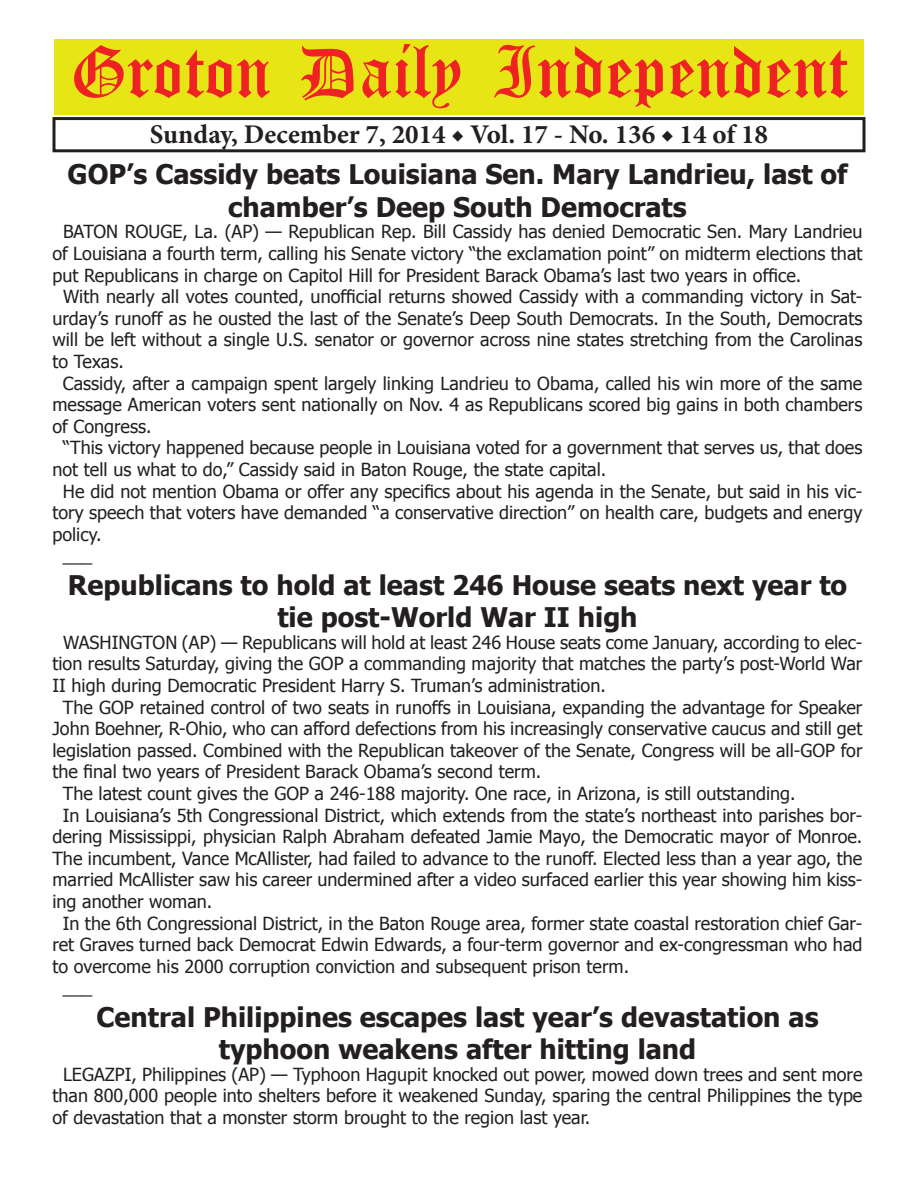
<style>
.page{position:relative;width:918px;height:1188px;background:#fff}
.page>*{position:absolute;margin:0;border:0;box-sizing:border-box;transform-origin:0 0}
.t1{font:54px "Old English Five";color:#ee2123}
.t2{font:700 27px/32.4px "Tahoma";color:#231f20;text-align:center}
.t3{font:700 27px "Minion Pro";color:#231f20}
.t4{font:18px/21.6px "Tahoma";color:#231f20;text-align:justify}
</style>
<div class="page">
<div style="left:52px;top:117px;width:814px;height:35px;border:3px solid #231f20"></div>
<div style="left:54px;top:40px;width:810px;height:75px;background:#e7e515"></div>
<h1 class="t1" style="left:70px;top:47px;width:779px">Groton Daily Independent</h1>
<h2 class="t3" style="left:150px;top:116px;width:620px">Sunday, December 7, 2014 ◆ Vol. 17 - No. 136 ◆ 14 of 18</h2>
<h2 class="t2" style="left:68px;top:157px;width:781px">GOP’s Cassidy beats Louisiana Sen. Mary Landrieu, last of chamber’s Deep South Democrats</h2>
<p class="t4" style="left:63px;top:220px;width:801px">BATON ROUGE, La. (AP) — Republican Rep. Bill Cassidy has denied Democratic Sen. Mary Landrieu</p>
<p class="t4" style="left:53px;top:242px;width:811px">of Louisiana a fourth term, calling his Senate victory “the exclamation point” on midterm elections that</p>
<p class="t4" style="left:53px;top:263px;width:750px">put Republicans in charge on Capitol Hill for President Barack Obama’s last two years in office.</p>
<p class="t4" style="left:63px;top:285px;width:801px">With nearly all votes counted, unofficial returns showed Cassidy with a commanding victory in Sat-</p>
<p class="t4" style="left:52px;top:307px;width:811px">urday’s runoff as he ousted the last of the Senate’s Deep South Democrats. In the South, Democrats</p>
<p class="t4" style="left:52px;top:328px;width:811px">will be left without a single U.S. senator or governor across nine states stretching from the Carolinas</p>
<p class="t4" style="left:52px;top:350px;width:73px">to Texas.</p>
<p class="t4" style="left:63px;top:371px;width:801px">Cassidy, after a campaign spent largely linking Landrieu to Obama, called his win more of the same</p>
<p class="t4" style="left:52px;top:393px;width:811px">message American voters sent nationally on Nov. 4 as Republicans scored big gains in both chambers</p>
<p class="t4" style="left:52px;top:415px;width:101px">of Congress.</p>
<p class="t4" style="left:63px;top:436px;width:801px">“This victory happened because people in Louisiana voted for a government that serves us, that does</p>
<p class="t4" style="left:52px;top:458px;width:555px">not tell us what to do,” Cassidy said in Baton Rouge, the state capital.</p>
<p class="t4" style="left:63px;top:479px;width:801px">He did not mention Obama or offer any specifics about his agenda in the Senate, but said in his vic-</p>
<p class="t4" style="left:52px;top:501px;width:811px">tory speech that voters have demanded “a conservative direction” on health care, budgets and energy</p>
<p class="t4" style="left:52px;top:523px;width:51px">policy.</p>
<p class="t4" style="left:63px;top:544px;width:31px">___</p>
<h2 class="t2" style="left:68px;top:567px;width:781px">Republicans to hold at least 246 House seats next year to tie post-World War II high</h2>
<p class="t4" style="left:63px;top:631px;width:801px">WASHINGTON (AP) — Republicans will hold at least 246 House seats come January, according to elec-</p>
<p class="t4" style="left:52px;top:652px;width:811px">tion results Saturday, giving the GOP a commanding majority that matches the party’s post-World War</p>
<p class="t4" style="left:52px;top:674px;width:555px">II high during Democratic President Harry S. Truman’s administration.</p>
<p class="t4" style="left:63px;top:695px;width:801px">The GOP retained control of two seats in runoffs in Louisiana, expanding the advantage for Speaker</p>
<p class="t4" style="left:52px;top:717px;width:811px">John Boehner, R-Ohio, who can afford defections from his increasingly conservative caucus and still get</p>
<p class="t4" style="left:52px;top:739px;width:811px">legislation passed. Combined with the Republican takeover of the Senate, Congress will be all-GOP for</p>
<p class="t4" style="left:52px;top:760px;width:490px">the final two years of President Barack Obama’s second term.</p>
<p class="t4" style="left:63px;top:782px;width:734px">The latest count gives the GOP a 246-188 majority. One race, in Arizona, is still outstanding.</p>
<p class="t4" style="left:63px;top:803px;width:801px">In Louisiana’s 5th Congressional District, which extends from the state’s northeast into parishes bor-</p>
<p class="t4" style="left:52px;top:825px;width:811px">dering Mississippi, physician Ralph Abraham defeated Jamie Mayo, the Democratic mayor of Monroe.</p>
<p class="t4" style="left:52px;top:847px;width:811px">The incumbent, Vance McAllister, had failed to advance to the runoff. Elected less than a year ago, the</p>
<p class="t4" style="left:52px;top:868px;width:811px">married McAllister saw his career undermined after a video surfaced earlier this year showing him kiss-</p>
<p class="t4" style="left:52px;top:890px;width:161px">ing another woman.</p>
<p class="t4" style="left:63px;top:911px;width:801px">In the 6th Congressional District, in the Baton Rouge area, former state coastal restoration chief Gar-</p>
<p class="t4" style="left:52px;top:933px;width:811px">ret Graves turned back Democrat Edwin Edwards, a four-term governor and ex-congressman who had</p>
<p class="t4" style="left:52px;top:955px;width:578px">to overcome his 2000 corruption conviction and subsequent prison term.</p>
<p class="t4" style="left:63px;top:976px;width:31px">___</p>
<h2 class="t2" style="left:97px;top:999px;width:723px">Central Philippines escapes last year’s devastation as typhoon weakens after hitting land</h2>
<p class="t4" style="left:53px;top:1063px;width:811px;text-indent:10px">LEGAZPI, Philippines (AP) — Typhoon Hagupit knocked out power, mowed down trees and sent more than 800,000 people into shelters before it weakened Sunday, sparing the central Philippines the type of devastation that a monster storm brought to the region last year.</p>
</div>
